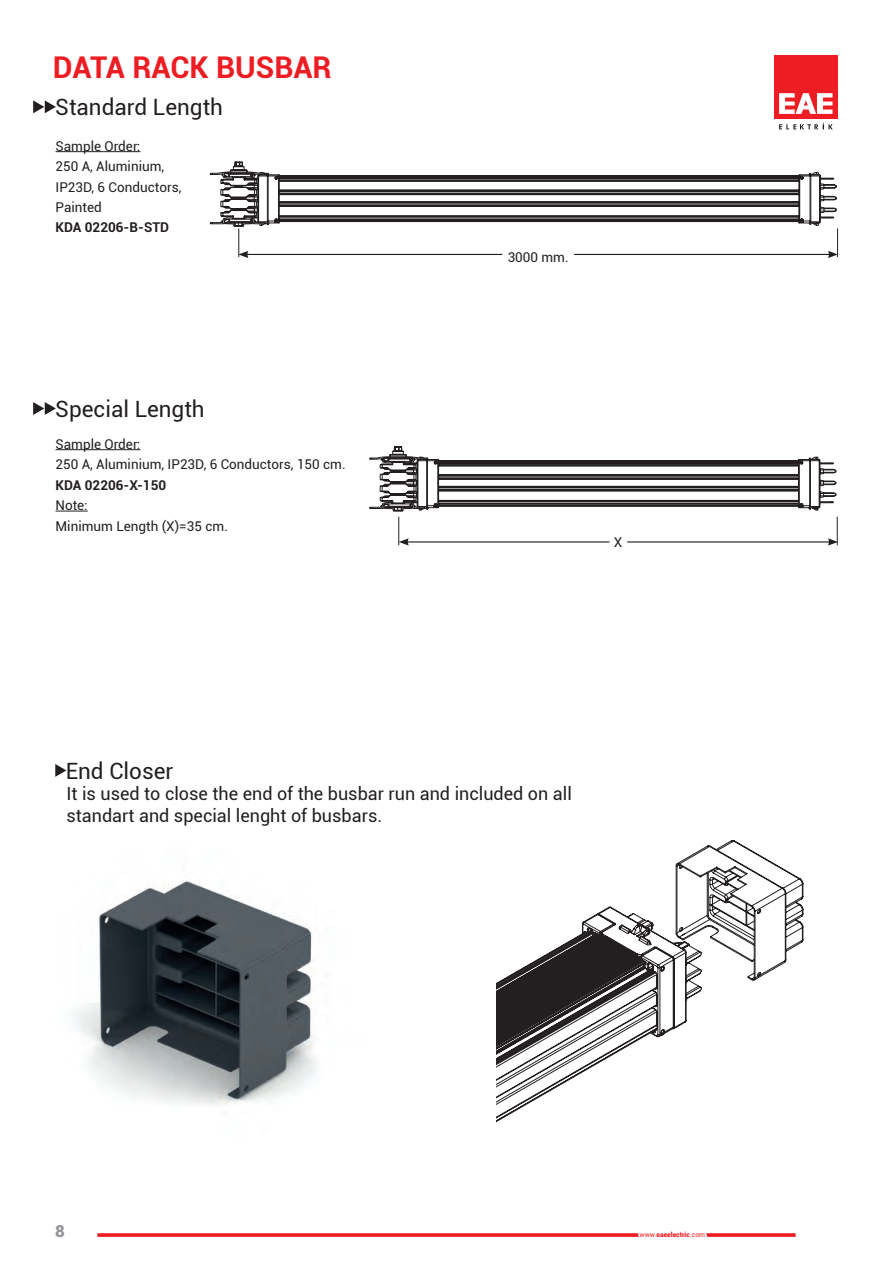
<style>
.page{position:relative;width:893px;height:1263px;background:#fff}
.page>*{position:absolute;margin:0;border:0;box-sizing:border-box;transform-origin:0 0}
.t1{font:700 30px "Roboto";color:#ee1d23}
.t2{font:22.5px "Roboto";color:#231f20}
.t3{font:18px/21.6px "Roboto";color:#231f20}
.t4{font:900 16.5px "Roboto";color:#939598}
.t5{font:13.5px/20.4px "Roboto";color:#231f20}
.t6{font:700 13.5px "Roboto";color:#231f20}
.t7{font:900 6.9px "Roboto";color:#ee1d23}
.s1{font-weight:400}
</style>
<div class="page">
<svg style="left:97px;top:1233px;width:699px;height:4px;background:#f04449"></svg>
<hr style="left:56px;top:151px;width:84px;height:1px;background:#231f20">
<hr style="left:56px;top:449px;width:84px;height:1px;background:#231f20">
<hr style="left:56px;top:511px;width:32px;height:1px;background:#231f20">
<svg style="left:33px;top:402px;width:23px;height:13px"></svg>
<hr style="left:627px;top:541px;width:203px;height:1px;background:#231f20">
<svg style="left:828px;top:517px;width:10px;height:29px"></svg>
<hr style="left:406px;top:541px;width:203px;height:1px;background:#231f20">
<svg style="left:398px;top:517px;width:11px;height:29px"></svg>
<svg style="left:210px;top:162px;width:628px;height:96px"></svg>
<svg style="left:369px;top:446px;width:467px;height:65px"></svg>
<div style="left:774px;top:55px;width:64px;height:64px;background:#ee1d23"></div>
<svg style="left:779px;top:93px;width:53px;height:21px"></svg>
<svg style="left:779px;top:123px;width:54px;height:6px"></svg>
<svg style="left:33px;top:100px;width:23px;height:13px"></svg>
<svg style="left:496px;top:913px;width:163px;height:210px"></svg>
<svg style="left:597px;top:840px;width:206px;height:197px"></svg>
<img style="left:75px;top:881px;width:241px;height:224px">
<svg style="left:55px;top:764px;width:11px;height:13px"></svg>
<h1 class="t1" style="left:53px;top:46px;width:280px">DATA RACK BUSBAR</h1>
<h2 class="t2" style="left:55px;top:91px;width:169px">Standard Length</h2>
<p class="t5" style="left:56px;top:135px;width:127px">Sample Order:<br>250 A, Aluminium,<br>IP23D, 6 Conductors,<br>Painted</p>
<p class="t6" style="left:56px;top:218px;width:115px">KDA 02206-B-STD</p>
<h2 class="t2" style="left:55px;top:393px;width:151px">Special Length</h2>
<p class="t5" style="left:56px;top:433px;width:292px">Sample Order:<br>250 A, Aluminium, IP23D, 6 Conductors, 150 cm.</p>
<p class="t6" style="left:56px;top:475px;width:112px">KDA 02206-X-150</p>
<p class="t5" style="left:56px;top:495px;width:174px">Note:<br>Minimum Length (X)=35 cm.</p>
<p class="t5" style="left:508px;top:247px;width:62px">3000 mm.</p>
<p class="t5" style="left:614px;top:531px;width:10px">X</p>
<h2 class="t2" style="left:66px;top:755px;width:109px">End Closer</h2>
<h3 class="t3" style="left:66px;top:782px;width:507px">It is used to close the end of the busbar run and included on all standart and special lenght of busbars.</h3>
<p class="t4" style="left:55px;top:1219px;width:11px">8</p>
<p class="t7" style="left:640px;top:1229px;width:67px"><span class="s1">www.</span>eaeelectric<span class="s1">.com</span></p>
</div>
